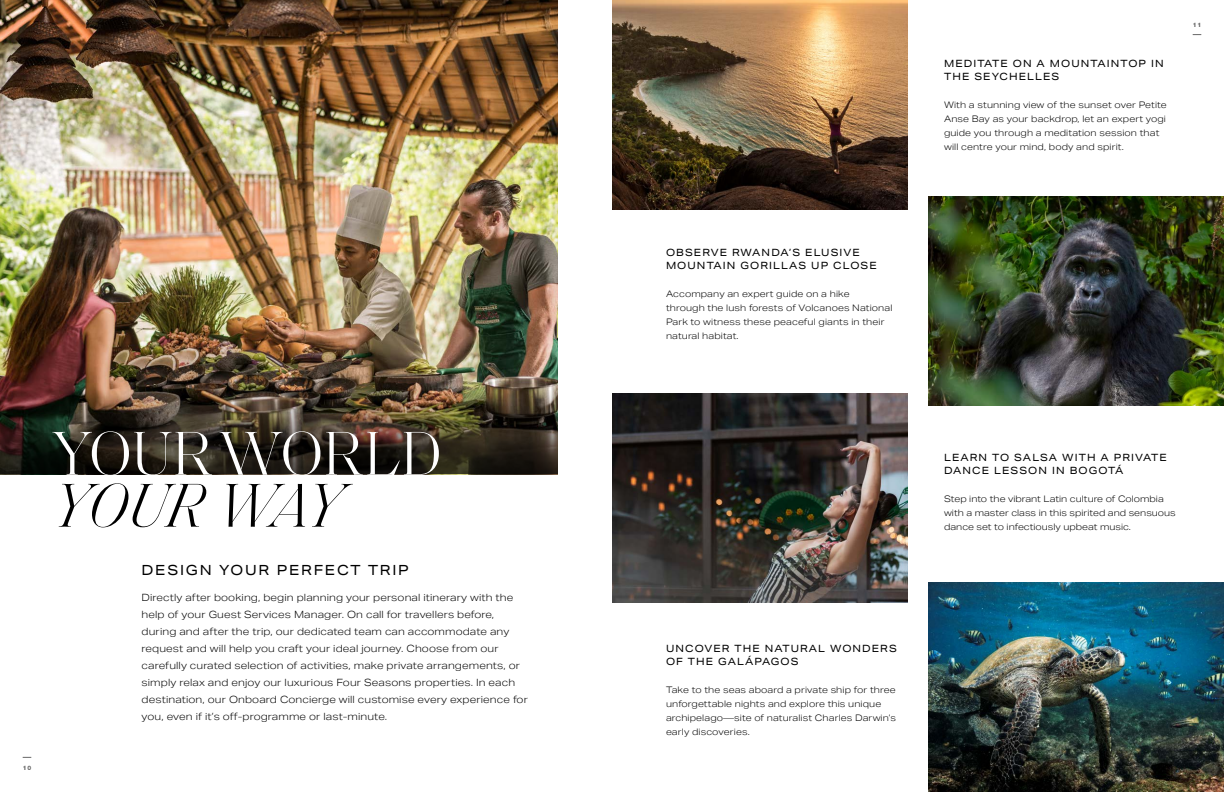
<style>
.page{position:relative;width:1224px;height:792px;background:#fff}
.page>*{position:absolute;margin:0;border:0;box-sizing:border-box;transform-origin:0 0}
.t1{font:300 63px "Saol Display";letter-spacing:.02em;color:#fff}
.t2{font:italic 300 63px "Saol Display";color:#000}
.t3{font:14px "Aktiv Grotesk Ex";letter-spacing:.13em;color:#000}
.t4{font:300 10px/17px "Aktiv Grotesk Ex";letter-spacing:.01em;color:#000}
.t5{font:10px/13px "Aktiv Grotesk Ex";letter-spacing:.11em;color:#000}
.t6{font:300 9px/14px "Aktiv Grotesk Ex";letter-spacing:.01em;color:#000}
.t7{font:800 6.1px "Helvetica Neue LT Pro";color:#000}
</style>
<div class="page">
<img style="left:0;top:0;width:558px;height:390px">
<img style="left:0;top:390px;width:558px;height:84px">
<img style="left:612px;top:393px;width:295px;height:210px">
<img style="left:612px;top:0;width:295px;height:210px">
<img style="left:929px;top:582px;width:295px;height:210px">
<img style="left:929px;top:196px;width:295px;height:210px">
<p class="t7" style="left:23px;top:764px;width:10px">10</p>
<h1 class="t1" style="left:53px;top:408px;width:390px">YOUR WORLD</h1>
<h1 class="t2" style="left:53px;top:460px;width:290px">YOUR WAY</h1>
<h2 class="t3" style="left:142px;top:562px;width:269px">DESIGN YOUR PERFECT TRIP</h2>
<p class="t4" style="left:142px;top:589px;width:388px">Directly after booking, begin planning your personal itinerary with the help of your Guest Services Manager. On call for travellers before, during and after the trip, our dedicated team can accommodate any request and will help you craft your ideal journey. Choose from our carefully curated selection of activities, make private arrangements, or simply relax and enjoy our luxurious Four Seasons properties. In each destination, our Onboard Concierge will customise every experience for you, even if it’s off-programme or last-minute.</p>
<p class="t5" style="left:666px;top:246px;width:212px">OBSERVE RWANDA’S ELUSIVE<br>MOUNTAIN GORILLAS UP CLOSE</p>
<p class="t6" style="left:666px;top:287px;width:228px">Accompany an expert guide on a hike<br>through the lush forests of Volcanoes National Park to witness these peaceful giants in their natural habitat.</p>
<p class="t5" style="left:666px;top:642px;width:232px">UNCOVER THE NATURAL WONDERS<br>OF THE GALÁPAGOS</p>
<p class="t6" style="left:666px;top:683px;width:232px">Take to the seas aboard a private ship for three unforgettable nights and explore this unique archipelago—site of naturalist Charles Darwin’s early discoveries.</p>
<p class="t5" style="left:944px;top:57px;width:221px">MEDITATE ON A MOUNTAINTOP IN<br>THE SEYCHELLES</p>
<p class="t6" style="left:944px;top:97px;width:224px">With a stunning view of the sunset over Petite Anse Bay as your backdrop, let an expert yogi guide you through a meditation session that will centre your mind, body and spirit.</p>
<p class="t7" style="left:1193px;top:21px;width:10px">11</p>
<p class="t5" style="left:944px;top:451px;width:224px">LEARN TO SALSA WITH A PRIVATE<br>DANCE LESSON IN BOGOTÁ</p>
<p class="t6" style="left:944px;top:492px;width:233px">Step into the vibrant Latin culture of Colombia with a master class in this spirited and sensuous dance set to infectiously upbeat music.</p>
</div>
